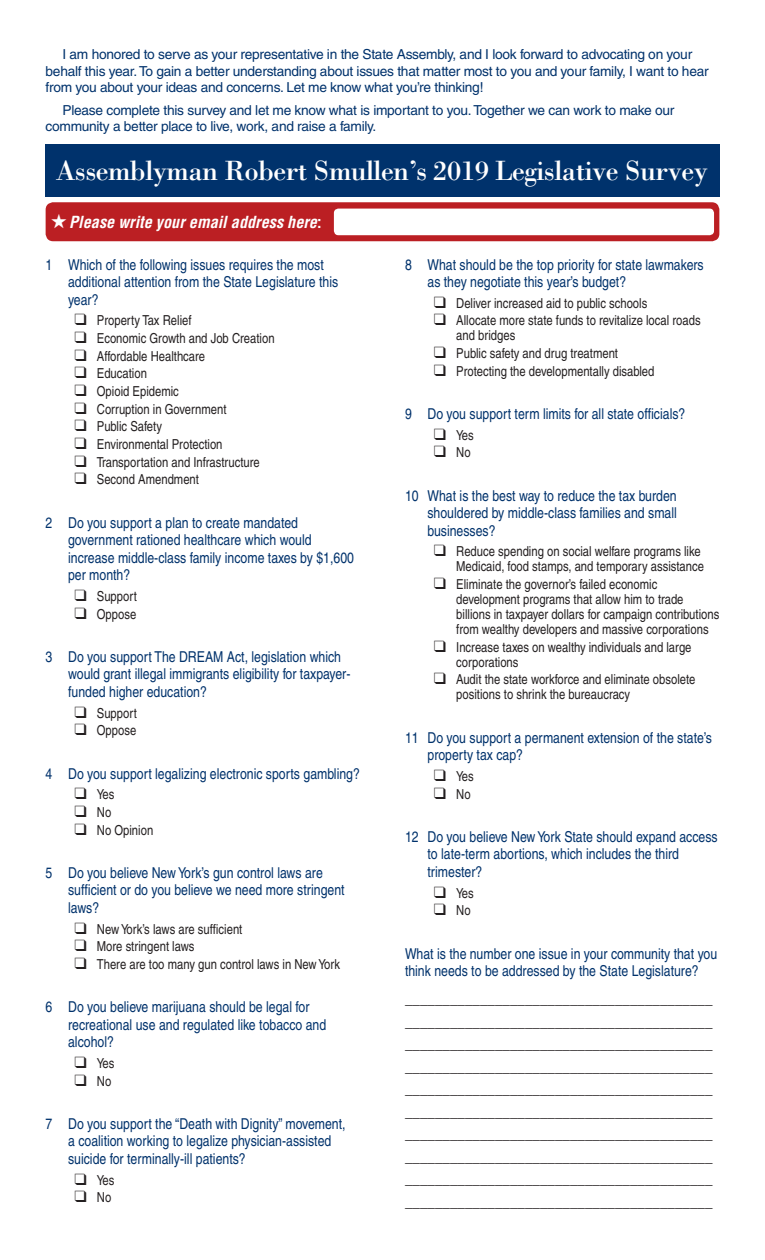
<style>
.page{position:relative;width:765px;height:1260px;background:#fff}
.page>*{position:absolute;margin:0;border:0;box-sizing:border-box;transform-origin:0 0}
.t1{font:28.75px "Bodoni";letter-spacing:-.02em;color:#fff}
.t2{font:italic 700 condensed 16.25px "Helvetica";color:#fff}
.question{font:condensed 15px/17.5px "Helvetica";color:#00326c}
.t3{font:15px/22.5px "Times";color:#231f20;text-align:justify}
.answers{font:condensed 13.75px/15px "Helvetica";color:#231f20}
.t4{font:13.75px/16.5px "Helvetica";letter-spacing:-.02em;color:#00326c}
.s1{font-style:normal}
</style>
<div class="page">
<div style="left:46px;top:202px;width:673px;height:39px;background:#bb1f23;border-radius:8px"></div>
<div style="left:46px;top:144px;width:674px;height:52px;background:#00326c"></div>
<div style="left:334px;top:209px;width:380px;height:26px;background:#fff;border-radius:4px"></div>
<p class="t4" style="left:46px;top:46px;width:665px;text-indent:17px">I am honored to serve as your representative in the State Assembly, and I look forward to advocating on your behalf this year. To gain a better understanding about issues that matter most to you and your family, I want to hear from you about your ideas and concerns. Let me know what you’re thinking!</p>
<p class="t4" style="left:46px;top:101px;width:630px;text-indent:17px">Please complete this survey and let me know what is important to you. Together we can work to make our community a better place to live, work, and raise a family.</p>
<p class="t1" style="left:56px;top:153px;width:653px">Assemblyman Robert Smullen’s 2019 Legislative Survey</p>
<p class="t2" style="left:51px;top:212px;width:272px">★Please write your email address here<span class="s1">:</span></p>
<p class="question" style="left:68px;top:256px;width:272px;text-indent:-22px">1 Which of the following issues requires the most additional attention from the State Legislature this year?</p>
<p class="answers" style="left:74px;top:313px;width:119px">❑ Property Tax Relief</p>
<p class="answers" style="left:74px;top:331px;width:202px">❑ Economic Growth and Job Creation</p>
<p class="answers" style="left:74px;top:348px;width:132px">❑ Affordable Healthcare</p>
<p class="answers" style="left:74px;top:366px;width:74px">❑ Education</p>
<p class="answers" style="left:74px;top:384px;width:106px">❑ Opioid Epidemic</p>
<p class="answers" style="left:74px;top:401px;width:154px">❑ Corruption in Government</p>
<p class="answers" style="left:74px;top:419px;width:89px">❑ Public Safety</p>
<p class="answers" style="left:74px;top:437px;width:150px">❑ Environmental Protection</p>
<p class="answers" style="left:74px;top:454px;width:187px">❑ Transportation and Infrastructure</p>
<p class="answers" style="left:74px;top:472px;width:126px">❑ Second Amendment</p>
<p class="question" style="left:68px;top:514px;width:287px;text-indent:-22px">2 Do you support a plan to create mandated government rationed healthcare which would increase middle-class family income taxes by $1,600 per month?</p>
<p class="answers" style="left:74px;top:589px;width:64px">❑ Support</p>
<p class="answers" style="left:74px;top:606px;width:63px">❑ Oppose</p>
<p class="question" style="left:68px;top:648px;width:284px;text-indent:-22px">3 Do you support The DREAM Act, legislation which would grant illegal immigrants eligibility for taxpayer&shy;funded higher education?</p>
<p class="answers" style="left:74px;top:705px;width:64px">❑ Support</p>
<p class="answers" style="left:74px;top:723px;width:63px">❑ Oppose</p>
<p class="question" style="left:46px;top:765px;width:316px">4 Do you support legalizing electronic sports gambling?</p>
<p class="answers" style="left:74px;top:787px;width:42px">❑ Yes</p>
<p class="answers" style="left:74px;top:805px;width:38px">❑ No</p>
<p class="answers" style="left:74px;top:822px;width:80px">❑ No Opinion</p>
<p class="question" style="left:68px;top:864px;width:278px;text-indent:-22px">5 Do you believe New York’s gun control laws are sufficient or do you believe we need more stringent laws?</p>
<p class="answers" style="left:74px;top:921px;width:170px">❑ New York’s laws are sufficient</p>
<p class="answers" style="left:74px;top:939px;width:122px">❑ More stringent laws</p>
<p class="answers" style="left:74px;top:957px;width:267px">❑ There are too many gun control laws in New York</p>
<p class="question" style="left:68px;top:998px;width:260px;text-indent:-22px">6 Do you believe marijuana should be legal for recreational use and regulated like tobacco and alcohol?</p>
<p class="answers" style="left:74px;top:1056px;width:42px">❑ Yes</p>
<p class="answers" style="left:74px;top:1073px;width:38px">❑ No</p>
<p class="question" style="left:68px;top:1115px;width:279px;text-indent:-22px">7 Do you support the “Death with Dignity” movement, a coalition working to legalize physician-assisted suicide for terminally-ill patients?</p>
<p class="answers" style="left:74px;top:1172px;width:42px">❑ Yes</p>
<p class="answers" style="left:74px;top:1190px;width:38px">❑ No</p>
<p class="question" style="left:428px;top:256px;width:278px;text-indent:-22px">8 What should be the top priority for state lawmakers as they negotiate this year’s budget?</p>
<p class="answers" style="left:434px;top:295px;width:215px">❑ Deliver increased aid to public schools</p>
<p class="answers" style="left:456px;top:313px;width:246px;text-indent:-22px">❑ Allocate more state funds to revitalize local roads and bridges</p>
<p class="answers" style="left:434px;top:346px;width:186px">❑ Public safety and drug treatment</p>
<p class="answers" style="left:434px;top:363px;width:222px">❑ Protecting the developmentally disabled</p>
<p class="question" style="left:405px;top:405px;width:282px">9 Do you support term limits for all state officials?</p>
<p class="answers" style="left:434px;top:427px;width:42px">❑ Yes</p>
<p class="answers" style="left:434px;top:445px;width:38px">❑ No</p>
<p class="question" style="left:428px;top:487px;width:251px;text-align:justify;text-indent:-22px">10 What is the best way to reduce the tax burden shouldered by middle-class families and small businesses?</p>
<p class="answers" style="left:434px;top:544px;width:272px;text-align:right">❑ Reduce spending on social welfare programs like<br>Medicaid, food stamps, and temporary assistance</p>
<p class="answers" style="left:456px;top:577px;width:265px;text-indent:-22px">❑ Eliminate the governor’s failed economic development programs that allow him to trade billions in taxpayer dollars for campaign contributions from wealthy developers and massive corporations</p>
<p class="answers" style="left:456px;top:639px;width:237px;text-indent:-22px">❑ Increase taxes on wealthy individuals and large corporations</p>
<p class="answers" style="left:456px;top:672px;width:241px;text-indent:-22px">❑ Audit the state workforce and eliminate obsolete positions to shrink the bureaucracy</p>
<p class="question" style="left:428px;top:729px;width:286px;text-indent:-22px">11 Do you support a permanent extension of the state’s property tax cap?</p>
<p class="answers" style="left:434px;top:769px;width:42px">❑ Yes</p>
<p class="answers" style="left:434px;top:786px;width:38px">❑ No</p>
<p class="question" style="left:428px;top:828px;width:292px;text-indent:-22px">12 Do you believe New York State should expand access to late-term abortions, which includes the third trimester?</p>
<p class="answers" style="left:434px;top:885px;width:42px">❑ Yes</p>
<p class="answers" style="left:434px;top:903px;width:38px">❑ No</p>
<p class="question" style="left:405px;top:945px;width:314px">What is the number one issue in your community that you think needs to be addressed by the State Legislature?</p>
<p class="t3" style="left:405px;top:988px;width:309px">_________________________________________ _________________________________________ _________________________________________ _________________________________________ _________________________________________ _________________________________________ _________________________________________ _________________________________________ _________________________________________ _________________________________________</p>
</div>
